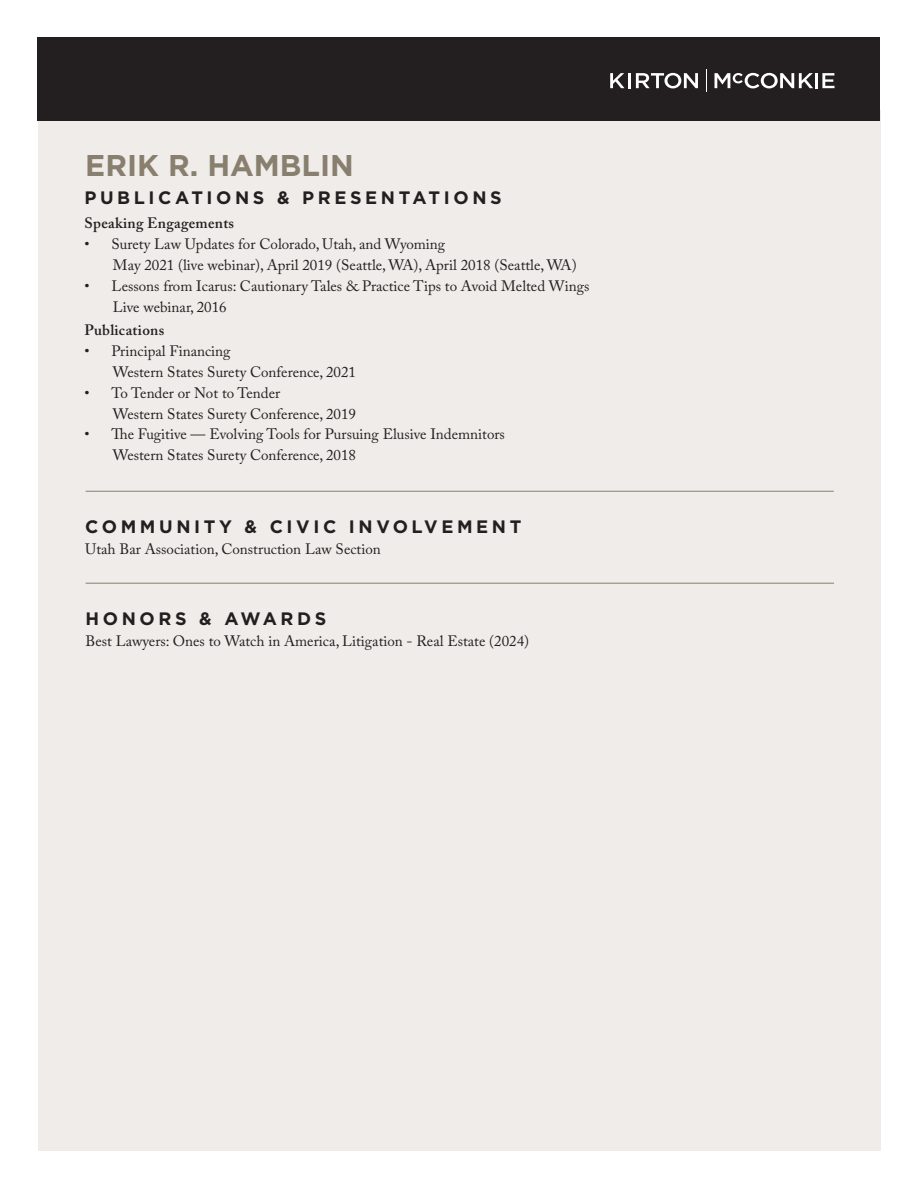
<style>
.page{position:relative;width:918px;height:1188px;background:#fff}
.page>*{position:absolute;margin:0;border:0;box-sizing:border-box;transform-origin:0 0}
.Name_Header{font:700 30px "Gotham";color:#887f6f}
.Section_Header{font:700 18px "Gotham";letter-spacing:.2em;color:#231f20}
.Bulleted_List_Items{font:15px "Adobe Caslon Pro";color:#231f20}
.Body_Paragraphs{font:15px "Adobe Caslon Pro";color:#231f20}
.Body_Paragraph_Subheader{font:600 15px "Adobe Caslon Pro";letter-spacing:.02em;color:#231f20}
</style>
<div class="page">
<div style="left:38px;top:110px;width:842px;height:1040px;background:#efece9"></div>
<div style="left:38px;top:38px;width:842px;height:83px;background:#231f20"></div>
<svg style="left:610px;top:73px;width:15px;height:15px"></svg>
<svg style="left:636px;top:73px;width:62px;height:15px"></svg>
<hr style="left:815px;top:73px;width:3px;height:15px;background:#fff">
<svg style="left:822px;top:73px;width:13px;height:15px"></svg>
<hr style="left:628px;top:73px;width:3px;height:15px;background:#fff">
<svg style="left:715px;top:73px;width:98px;height:15px"></svg>
<svg style="left:706px;top:69px;width:1px;height:23px"></svg>
<hr style="left:86px;top:583px;width:748px;height:1px;background:#887f6f">
<hr style="left:86px;top:491px;width:748px;height:1px;background:#887f6f">
<p class="Name_Header" style="left:85px;top:146px;width:270px">ERIK R. HAMBLIN</p>
<p class="Section_Header" style="left:84px;top:186px;width:419px">PUBLICATIONS &amp; PRESENTATIONS</p>
<p class="Body_Paragraph_Subheader" style="left:84px;top:214px;width:151px">Speaking Engagements</p>
<p class="Bulleted_List_Items" style="left:84px;top:235px;width:362px">• Surety Law Updates for Colorado, Utah, and Wyoming</p>
<p class="Bulleted_List_Items" style="left:113px;top:256px;width:465px">May 2021 (live webinar), April 2019 (Seattle, WA), April 2018 (Seattle, WA)</p>
<p class="Bulleted_List_Items" style="left:84px;top:277px;width:507px">• Lessons from Icarus: Cautionary Tales &amp; Practice Tips to Avoid Melted Wings</p>
<p class="Bulleted_List_Items" style="left:113px;top:298px;width:115px">Live webinar, 2016</p>
<p class="Body_Paragraph_Subheader" style="left:84px;top:321px;width:81px">Publications</p>
<p class="Bulleted_List_Items" style="left:84px;top:342px;width:148px">• Principal Financing</p>
<p class="Bulleted_List_Items" style="left:113px;top:363px;width:245px">Western States Surety Conference, 2021</p>
<p class="Bulleted_List_Items" style="left:84px;top:384px;width:197px">• To Tender or Not to Tender</p>
<p class="Bulleted_List_Items" style="left:113px;top:405px;width:245px">Western States Surety Conference, 2019</p>
<p class="Bulleted_List_Items" style="left:84px;top:426px;width:422px">• The Fugitive — Evolving Tools for Pursuing Elusive Indemnitors</p>
<p class="Bulleted_List_Items" style="left:113px;top:446px;width:245px">Western States Surety Conference, 2018</p>
<p class="Section_Header" style="left:85px;top:515px;width:438px">COMMUNITY &amp; CIVIC INVOLVEMENT</p>
<p class="Body_Paragraphs" style="left:85px;top:540px;width:297px">Utah Bar Association, Construction Law Section</p>
<p class="Section_Header" style="left:86px;top:607px;width:242px">HONORS &amp; AWARDS</p>
<p class="Body_Paragraphs" style="left:86px;top:632px;width:445px">Best Lawyers: Ones to Watch in America, Litigation - Real Estate (2024)</p>
</div>
